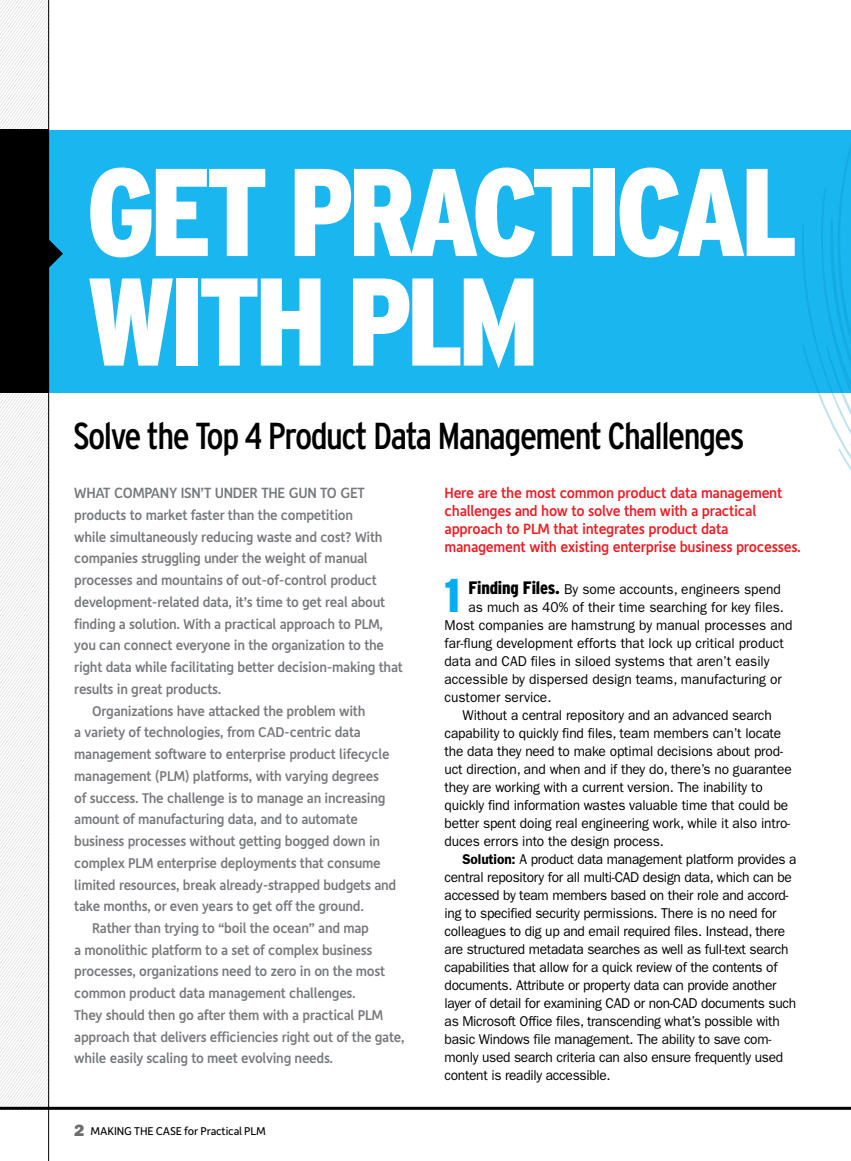
<style>
.page{position:relative;width:851px;height:1161px;background:#fff}
.page>*{position:absolute;margin:0;border:0;box-sizing:border-box;transform-origin:0 0}
.t1{font:900 condensed 124.5px/109.5px "Interstate";letter-spacing:-.05em;color:#fff}
.t2{font:900 condensed 47.4px "Interstate";color:#00aeef}
.t3{font:condensed 37.5px "Interstate";letter-spacing:-.04em;color:#000}
.t4{font:500 15px/18px "Depot";letter-spacing:-.02em;color:#ed1d24;scale:.96 1}
.t5{font:500 15px "Depot";letter-spacing:-.02em;color:#77787b;scale:.96 1}
.t6{font:14.25px "Franklin Gothic";letter-spacing:-.01em;color:#000;scale:.96 1}
.t7{font:500 14.25px "Depot";letter-spacing:-.02em;color:#77787b;scale:.96 1}
.t8{font:12px "Depot New";letter-spacing:-.01em;color:#000}
.s1{font-family:"Interstate";font-weight:900;font-stretch:condensed;font-size:18px}
.s2{font-weight:600}
.s3{font-family:"Franklin Gothic";font-weight:800;font-size:16.5px;color:#6d6e71}
</style>
<div class="page">
<svg style="left:0;top:0;width:48px;height:1107px"></svg>
<div style="left:0;top:130px;width:850px;height:263px;background:#1ab6f0"></div>
<hr style="left:48px;top:0;width:1px;height:1161px;background:#000">
<hr style="left:0;top:1107px;width:850px;height:3px;background:#000">
<div style="left:0;top:129px;width:49px;height:264px;background:#000"></div>
<svg style="left:49px;top:220px;width:14px;height:68px"></svg>
<svg style="left:802px;top:149px;width:48px;height:320px"></svg>
<h1 class="t1" style="left:86px;top:157px;width:713px">GET PRACTICAL<br>WITH PLM</h1>
<h3 class="t3" style="left:73px;top:415px;width:673px">Solve the Top 4 Product Data Management Challenges</h3>
<p class="t5" style="left:74px;top:484px;width:304px">What company isn’t under the gun to get</p>
<p class="t7" style="left:74px;top:506px;width:292px">products to market faster than the competition</p>
<p class="t7" style="left:74px;top:528px;width:322px">while simultaneously reducing waste and cost? With</p>
<p class="t7" style="left:74px;top:549px;width:307px">companies struggling under the weight of manual</p>
<p class="t7" style="left:74px;top:571px;width:317px">processes and mountains of out-of-control product</p>
<p class="t7" style="left:74px;top:593px;width:325px">development-related data, it’s time to get real about</p>
<p class="t7" style="left:74px;top:615px;width:323px">finding a solution. With a practical approach to PLM,</p>
<p class="t7" style="left:74px;top:636px;width:324px">you can connect everyone in the organization to the</p>
<p class="t7" style="left:74px;top:658px;width:344px">right data while facilitating better decision-making that</p>
<p class="t7" style="left:74px;top:680px;width:155px">results in great products.</p>
<p class="t7" style="left:92px;top:702px;width:286px">Organizations have attacked the problem with</p>
<p class="t7" style="left:74px;top:723px;width:300px">a variety of technologies, from CAD -centric data</p>
<p class="t7" style="left:74px;top:745px;width:330px">management software to enterprise product lifecycle</p>
<p class="t7" style="left:74px;top:767px;width:319px">management (PLM) platforms, with varying degrees</p>
<p class="t7" style="left:74px;top:789px;width:325px">of success. The challenge is to manage an increasing</p>
<p class="t7" style="left:74px;top:810px;width:297px">amount of manufacturing data, and to automate</p>
<p class="t7" style="left:74px;top:832px;width:320px">business processes without getting bogged down in</p>
<p class="t7" style="left:74px;top:854px;width:321px">complex PLM enterprise deployments that consume</p>
<p class="t7" style="left:74px;top:876px;width:337px">limited resources, break already-strapped budgets and</p>
<p class="t7" style="left:74px;top:897px;width:303px">take months, or even years to get off the ground.</p>
<p class="t7" style="left:92px;top:919px;width:290px">Rather than trying to “boil the ocean” and map</p>
<p class="t7" style="left:74px;top:941px;width:312px">a monolithic platform to a set of complex business</p>
<p class="t7" style="left:74px;top:963px;width:325px">processes, organizations need to zero in on the most</p>
<p class="t7" style="left:74px;top:984px;width:295px">common product data management challenges.</p>
<p class="t7" style="left:74px;top:1006px;width:322px">They should then go after them with a practical PLM</p>
<p class="t7" style="left:74px;top:1028px;width:345px">approach that delivers efficiencies right out of the gate,</p>
<p class="t7" style="left:74px;top:1050px;width:271px">while easily scaling to meet evolving needs.</p>
<p class="t4" style="left:444px;top:484px;width:373px">Here are the most common product data management challenges and how to solve them with a practical approach to PLM that integrates product data management with existing enterprise business processes.</p>
<h2 class="t2" style="left:444px;top:569px;width:17px">1</h2>
<p class="t6" style="left:468px;top:581px;width:327px"><span class="s1">FINDING FILES.</span> By some accounts, engineers spend</p>
<p class="t6" style="left:468px;top:599px;width:330px">as much as 40% of their time searching for key files.</p>
<p class="t6" style="left:444px;top:617px;width:364px">Most companies are hamstrung by manual processes and</p>
<p class="t6" style="left:444px;top:635px;width:355px">far-flung development efforts that lock up critical product</p>
<p class="t6" style="left:444px;top:653px;width:340px">data and CAD files in siloed systems that aren’t easily</p>
<p class="t6" style="left:444px;top:671px;width:353px">accessible by dispersed design teams, manufacturing or</p>
<p class="t6" style="left:444px;top:689px;width:113px">customer service.</p>
<p class="t6" style="left:462px;top:707px;width:323px">Without a central repository and an advanced search</p>
<p class="t6" style="left:444px;top:725px;width:352px">capability to quickly find files, team members can’t locate</p>
<p class="t6" style="left:444px;top:743px;width:354px">the data they need to make optimal decisions about prod-</p>
<p class="t6" style="left:444px;top:761px;width:363px">uct direction, and when and if they do, there’s no guarantee</p>
<p class="t6" style="left:444px;top:779px;width:333px">they are working with a current version. The inability to</p>
<p class="t6" style="left:444px;top:797px;width:359px">quickly find information wastes valuable time that could be</p>
<p class="t6" style="left:444px;top:815px;width:361px">better spent doing real engineering work, while it also intro-</p>
<p class="t6" style="left:444px;top:833px;width:230px">duces errors into the design process.</p>
<p class="t6" style="left:462px;top:851px;width:349px"><span class="s2">Solution:</span> A product data management platform provides a</p>
<p class="t6" style="left:444px;top:869px;width:363px">central repository for all multi-CAD design data, which can be</p>
<p class="t6" style="left:444px;top:887px;width:360px">accessed by team members based on their role and accord-</p>
<p class="t6" style="left:444px;top:905px;width:347px">ing to specified security permissions. There is no need for</p>
<p class="t6" style="left:444px;top:923px;width:356px">colleagues to dig up and email required files. Instead, there</p>
<p class="t6" style="left:444px;top:941px;width:359px">are structured metadata searches as well as full-text search</p>
<p class="t6" style="left:444px;top:959px;width:348px">capabilities that allow for a quick review of the contents of</p>
<p class="t6" style="left:444px;top:977px;width:347px">documents. Attribute or property data can provide another</p>
<p class="t6" style="left:444px;top:995px;width:368px">layer of detail for examining CAD or non-CAD documents such</p>
<p class="t6" style="left:444px;top:1013px;width:350px">as Microsoft Office files, transcending what’s possible with</p>
<p class="t6" style="left:444px;top:1031px;width:342px">basic Windows file management. The ability to save com-</p>
<p class="t6" style="left:444px;top:1049px;width:354px">monly used search criteria can also ensure frequently used</p>
<p class="t6" style="left:444px;top:1067px;width:174px">content is readily accessible.</p>
<p class="t8" style="left:74px;top:1123px;width:193px"><span class="s3">2</span> MAKING THE CASE for Practical PLM</p>
</div>
